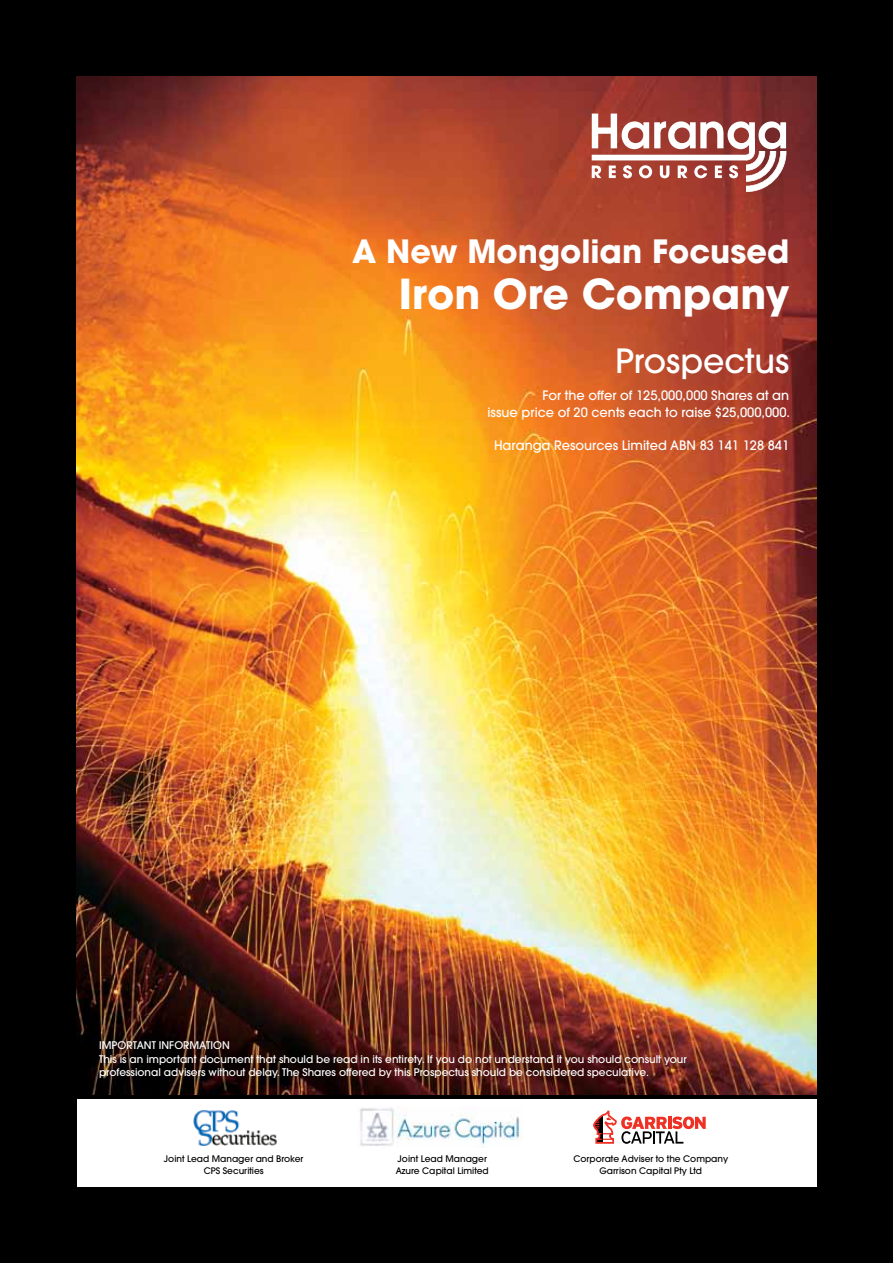
<style>
.page{position:relative;width:893px;height:1263px;background:#fff}
.page>*{position:absolute;margin:0;border:0;box-sizing:border-box;transform-origin:0 0}
.t1{font:700 40.95px "Avant Garde";color:#fff}
.t2{font:500 33.15px "Avant Garde";color:#fff}
.t3{font:700 31.95px "Avant Garde";color:#fff}
.t4{font:500 12.9px/16.6px "Avant Garde";color:#fff;text-align:right}
.t5{font:500 10.5px/13.5px "Avant Garde";color:#fff}
.t6{font:500 9px/12px "Avant Garde";color:#000;text-align:center}
</style>
<div class="page">
<div style="left:0;top:0;width:893px;height:1263px;background:linear-gradient(to right,#050303,#060404)"></div>
<img style="left:77px;top:77px;width:739px;height:1017px">
<svg style="left:592px;top:114px;width:194px;height:78px"></svg>
<div style="left:77px;top:1099px;width:739px;height:87px;background:#fff"></div>
<img style="left:193px;top:1110px;width:84px;height:36px">
<img style="left:360px;top:1108px;width:161px;height:38px">
<svg style="left:593px;top:1110px;width:113px;height:34px"></svg>
<h3 class="t3" style="left:352px;top:231px;width:439px">A New Mongolian Focused</h3>
<h1 class="t1" style="left:399px;top:267px;width:392px">Iron Ore Company</h1>
<h2 class="t2" style="left:615px;top:341px;width:175px">Prospectus</h2>
<p class="t4" style="left:487px;top:387px;width:304px">For the offer of 125,000,000 Shares at an<br>issue price of 20 cents each to raise $25,000,000.</p>
<p class="t4" style="left:494px;top:437px;width:297px">Haranga Resources Limited ABN 83 141 128 841</p>
<p class="t5" style="left:99px;top:1039px;width:589px">IMPORTANT INFORMATION<br>This is an important document that should be read in its entirety. If you do not understand it you should consult your professional advisers without delay. The Shares offered by this Prospectus should be considered speculative.</p>
<p class="t6" style="left:164px;top:1153px;width:141px">Joint Lead Manager and Broker<br>CPS Securities</p>
<p class="t6" style="left:396px;top:1153px;width:95px;text-align:left">Joint Lead Manager<br>Azure Capital Limited</p>
<p class="t6" style="left:573px;top:1153px;width:156px">Corporate Adviser to the Company<br>Garrison Capital Pty Ltd</p>
</div>
